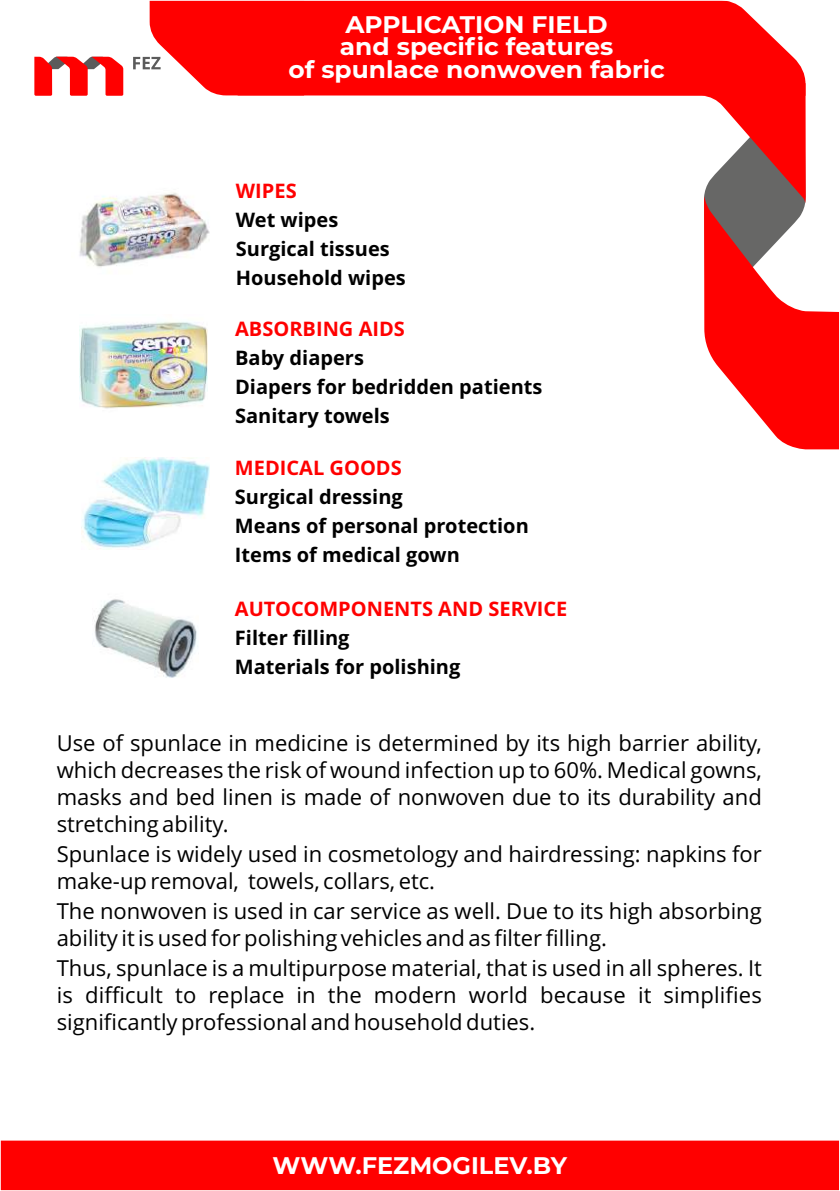
<style>
.page{position:relative;width:840px;height:1191px;background:#fff}
.page>*{position:absolute;margin:0;border:0;box-sizing:border-box;transform-origin:0 0}
.t1{font:700 24px/22.6px "Montserrat";color:#fff;text-align:center;scale:1.04 1}
.t2{font:700 24px "Montserrat";color:#fff}
.t3{font:22px/27px "Open Sans";color:#000;text-align:justify}
.t4{font:700 20px/28.8px "Open Sans";color:#000}
.t5{font:700 20px "Open Sans";color:#f00}
</style>
<div class="page">
<div style="left:2px;top:1140px;width:835px;height:49px;background:#f00"></div>
<svg style="left:704px;top:83px;width:133px;height:366px"></svg>
<div style="left:237px;top:2px;width:568px;height:94px;background:#f00"></div>
<img style="left:79px;top:192px;width:131px;height:75px">
<img style="left:80px;top:322px;width:127px;height:87px">
<img style="left:82px;top:458px;width:127px;height:92px">
<img style="left:93px;top:599px;width:105px;height:79px">
<svg style="left:34px;top:57px;width:89px;height:39px"></svg>
<svg style="left:133px;top:2px;width:171px;height:93px"></svg>
<p class="t1" style="left:288px;top:13px;width:363px">APPLICATION FIELD<br>and specific features<br>of spunlace nonwoven fabric</p>
<p class="t5" style="left:236px;top:183px;width:62px">WIPES</p>
<p class="t4" style="left:236px;top:207px;width:171px">Wet wipes<br>Surgical tissues<br>Household wipes</p>
<p class="t5" style="left:235px;top:320px;width:171px">ABSORBING AIDS</p>
<p class="t4" style="left:235px;top:345px;width:308px">Baby diapers<br>Diapers for bedridden patients<br>Sanitary towels</p>
<p class="t5" style="left:235px;top:460px;width:168px">MEDICAL GOODS</p>
<p class="t4" style="left:235px;top:484px;width:295px">Surgical dressing<br>Means of personal protection<br>Items of medical gown</p>
<p class="t5" style="left:235px;top:600px;width:334px">AUTOCOMPONENTS AND SERVICE</p>
<p class="t4" style="left:235px;top:625px;width:227px">Filter filling<br>Materials for polishing</p>
<p class="t3" style="left:57px;top:731px;width:706px">Use of spunlace in medicine is determined by its high barrier ability, which decreases the risk of wound infection up to 60%. Medical gowns, masks and bed linen is made of nonwoven due to its durability and stretching ability.</p>
<p class="t3" style="left:57px;top:842px;width:706px">Spunlace is widely used in cosmetology and hairdressing: napkins for make-up removal, towels, collars, etc.</p>
<p class="t3" style="left:57px;top:899px;width:706px">The nonwoven is used in car service as well. Due to its high absorbing ability it is used for polishing vehicles and as filter filling.</p>
<p class="t3" style="left:57px;top:956px;width:706px">Thus, spunlace is a multipurpose material, that is used in all spheres. It is difficult to replace in the modern world because it simplifies significantly professional and household duties.</p>
<p class="t2" style="left:272px;top:1150px;width:296px">WWW.FEZMOGILEV.BY</p>
</div>
